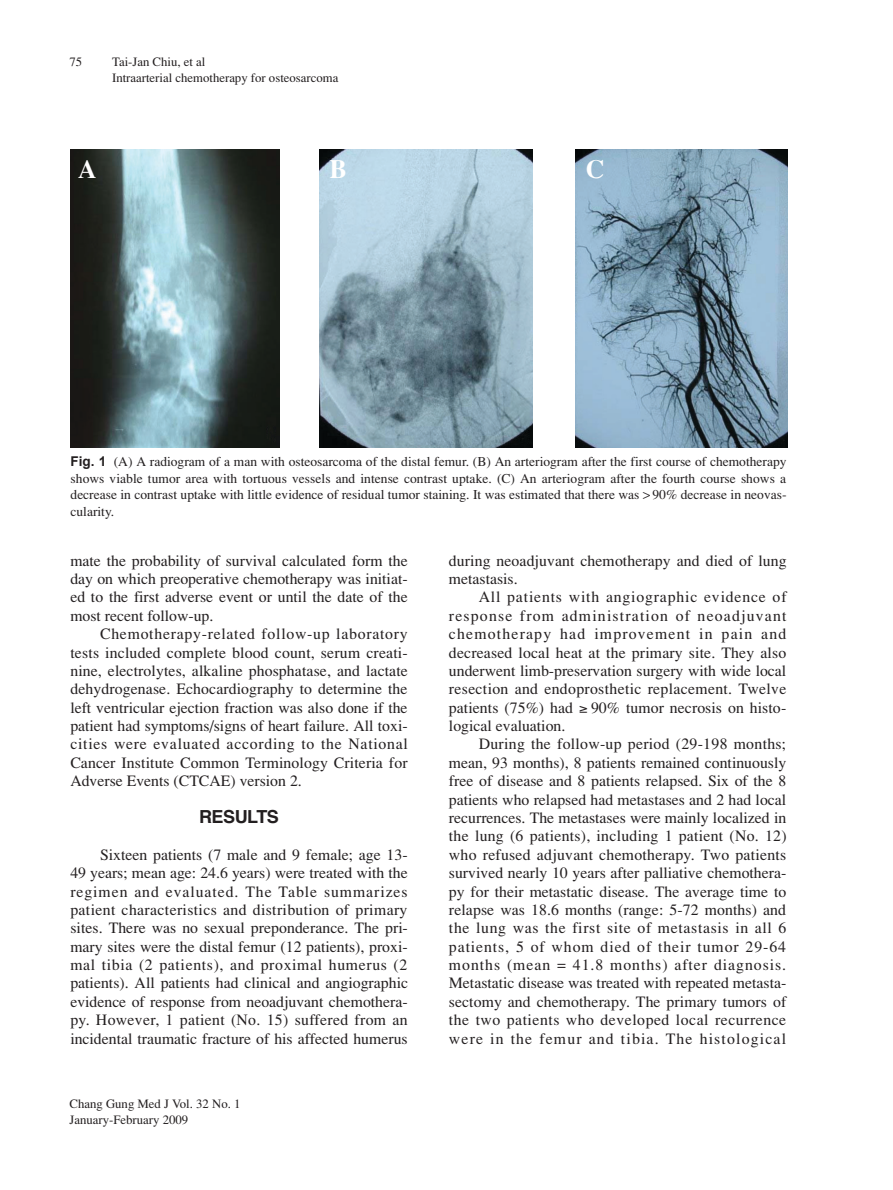
<style>
.page{position:relative;width:893px;height:1190px;background:#fff}
.page>*{position:absolute;margin:0;border:0;box-sizing:border-box;transform-origin:0 0}
.t1{font:700 26.25px "Times";color:#fff}
.t2{font:700 18px "Helvetica";letter-spacing:-.03em;color:#231f20}
.t3{font:15.75px/18.5px "Times";color:#231f20;text-align:justify}
.t4{font:13.5px/16.5px "Times";color:#231f20;text-align:justify}
.t5{font:12.75px/16.5px "Times";color:#231f20}
.s1{font-family:"Arial";font-weight:700}
</style>
<div class="page">
<img style="left:70px;top:150px;width:209px;height:298px">
<img style="left:320px;top:150px;width:213px;height:298px">
<img style="left:575px;top:150px;width:212px;height:298px">
<p class="t5" style="left:70px;top:54px;width:14px">75</p>
<p class="t5" style="left:112px;top:54px;width:228px">Tai-Jan Chiu, et al<br>Intraarterial chemotherapy for osteosarcoma</p>
<h1 class="t1" style="left:78px;top:159px;width:20px">A</h1>
<h1 class="t1" style="left:329px;top:159px;width:19px">B</h1>
<h1 class="t1" style="left:585px;top:159px;width:20px">C</h1>
<p class="t4" style="left:71px;top:455px;width:717px"><span class="s1">Fig. 1</span> (A) A radiogram of a man with osteosarcoma of the distal femur. (B) An arteriogram after the first course of chemotherapy shows viable tumor area with tortuous vessels and intense contrast uptake. (C) An arteriogram after the fourth course shows a decrease in contrast uptake with little evidence of residual tumor staining. It was estimated that there was &gt; 90% decrease in neovas&shy;cularity.</p>
<p class="t3" style="left:70px;top:552px;width:339px">mate the probability of survival calculated form the day on which preoperative chemotherapy was initiat&shy;ed to the first adverse event or until the date of the most recent follow-up.</p>
<p class="t3" style="left:70px;top:626px;width:339px;text-indent:30px">Chemotherapy-related follow-up laboratory tests included complete blood count, serum creati&shy;nine, electrolytes, alkaline phosphatase, and lactate dehydrogenase. Echocardiography to determine the left ventricular ejection fraction was also done if the patient had symptoms/signs of heart failure. All toxi&shy;cities were evaluated according to the National Cancer Institute Common Terminology Criteria for Adverse Events (CTCAE) version 2.</p>
<p class="t2" style="left:199px;top:809px;width:81px">RESULTS</p>
<p class="t3" style="left:70px;top:846px;width:339px;text-indent:30px">Sixteen patients (7 male and 9 female; age 13- 49 years; mean age: 24.6 years) were treated with the regimen and evaluated. The Table summarizes patient characteristics and distribution of primary sites. There was no sexual preponderance. The pri&shy;mary sites were the distal femur (12 patients), proxi&shy;mal tibia (2 patients), and proximal humerus (2 patients). All patients had clinical and angiographic evidence of response from neoadjuvant chemothera&shy;py. However, 1 patient (No. 15) suffered from an incidental traumatic fracture of his affected humerus</p>
<p class="t5" style="left:70px;top:1096px;width:172px">Chang Gung Med J Vol. 32 No. 1<br>January-February 2009</p>
<p class="t3" style="left:449px;top:552px;width:339px">during neoadjuvant chemotherapy and died of lung metastasis.</p>
<p class="t3" style="left:449px;top:589px;width:339px;text-indent:30px">All patients with angiographic evidence of response from administration of neoadjuvant chemotherapy had improvement in pain and decreased local heat at the primary site. They also underwent limb-preservation surgery with wide local resection and endoprosthetic replacement. Twelve patients (75%) had ≥ 90% tumor necrosis on histo&shy;logical evaluation.</p>
<p class="t3" style="left:449px;top:736px;width:339px;text-indent:30px">During the follow-up period (29-198 months; mean, 93 months), 8 patients remained continuously free of disease and 8 patients relapsed. Six of the 8 patients who relapsed had metastases and 2 had local recurrences. The metastases were mainly localized in the lung (6 patients), including 1 patient (No. 12) who refused adjuvant chemotherapy. Two patients survived nearly 10 years after palliative chemothera&shy;py for their metastatic disease. The average time to relapse was 18.6 months (range: 5-72 months) and the lung was the first site of metastasis in all 6 patients, 5 of whom died of their tumor 29-64 months (mean = 41.8 months) after diagnosis.<br>Metastatic disease was treated with repeated metasta&shy;sectomy and chemotherapy. The primary tumors of the two patients who developed local recurrence were in the femur and tibia. The histological</p>
</div>
